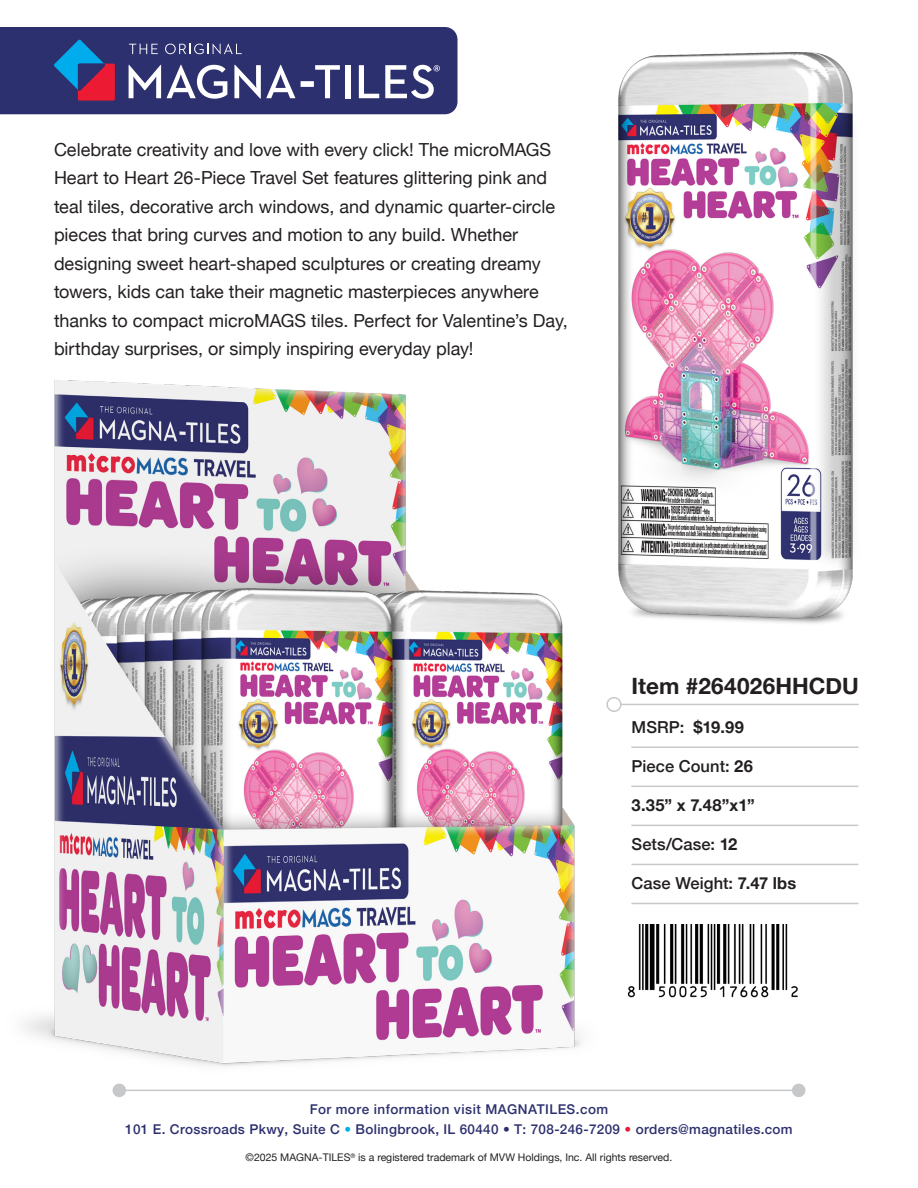
<style>
.page{position:relative;width:918px;height:1188px;background:#fff}
.page>*{position:absolute;margin:0;border:0;box-sizing:border-box;transform-origin:0 0}
.t1{font:700 22.5px "Helvetica Neue";letter-spacing:.005em;color:#231f20}
.t2{font:18px/28.5px "Helvetica Neue";color:#231f20}
.t3{font:500 16.5px "Helvetica Neue";letter-spacing:.005em;color:#231f20}
.t4{font:700 16.5px "Helvetica Neue";letter-spacing:.025em;color:#231f20}
.t5{font:500 13.5px/20.2px "Helvetica Neue";letter-spacing:.025em;color:#2d306e;text-align:center}
.t6{font:10.5px "Helvetica Neue";color:#231f20}
.s1{font-weight:500}
.s2{font-weight:700}
.s3{color:#00aceb}
.s4{color:#ed1a33}
</style>
<div class="page">
<img style="left:618px;top:52px;width:235px;height:572px">
<img style="left:24px;top:354px;width:608px;height:734px">
<div style="left:113px;top:1084px;width:12px;height:12px;background:#c7c8ca;border-radius:50%"></div>
<div style="left:113px;top:1084px;width:13px;height:13px;border:2px solid #c7c8ca;border-radius:50%"></div>
<div style="left:793px;top:1084px;width:12px;height:12px;background:#c7c8ca;border-radius:50%"></div>
<div style="left:792px;top:1084px;width:13px;height:13px;border:2px solid #c7c8ca;border-radius:50%"></div>
<hr style="left:125px;top:1090px;width:667px;height:1px;background:#c7c8ca">
<svg style="left:0;top:27px;width:458px;height:87px;background:#43457d"></svg>
<img style="left:625px;top:925px;width:173px;height:79px">
<hr style="left:631px;top:747px;width:227px;height:1px;background:#c7c8ca">
<hr style="left:631px;top:786px;width:227px;height:1px;background:#c7c8ca">
<hr style="left:631px;top:825px;width:227px;height:1px;background:#c7c8ca">
<hr style="left:631px;top:864px;width:227px;height:1px;background:#c7c8ca">
<hr style="left:631px;top:903px;width:227px;height:1px;background:#c7c8ca">
<div style="left:607px;top:698px;width:14px;height:13px;background:#fff;border-radius:50%"></div>
<div style="left:606px;top:697px;width:16px;height:15px;border:2px solid #c7c8ca;border-radius:50%"></div>
<hr style="left:620px;top:704px;width:239px;height:1px;background:#c7c8ca">
<p class="t2" style="left:54px;top:136px;width:515px">Celebrate creativity and love with every click! The microMAGS Heart to Heart 26-Piece Travel Set features glittering pink and teal tiles, decorative arch windows, and dynamic quarter-circle pieces that bring curves and motion to any build. Whether designing sweet heart-shaped sculptures or creating dreamy towers, kids can take their magnetic masterpieces anywhere thanks to compact microMAGS tiles. Perfect for Valentine’s Day, birthday surprises, or simply inspiring everyday play!</p>
<p class="t1" style="left:632px;top:668px;width:229px">Item #264026HHCDU</p>
<p class="t4" style="left:632px;top:714px;width:114px"><span class="s1">MSRP:</span> $19.99</p>
<p class="t3" style="left:632px;top:753px;width:123px">Piece Count: <span class="s2">26</span></p>
<p class="t4" style="left:632px;top:792px;width:125px">3.35” x 7.48”x1”</p>
<p class="t3" style="left:632px;top:831px;width:107px">Sets/Case: <span class="s2">12</span></p>
<p class="t3" style="left:632px;top:870px;width:166px">Case Weight: <span class="s2">7.47 lbs</span></p>
<p class="t5" style="left:125px;top:1098px;width:669px">For more information visit MAGNATILES.com<br>101 E. Crossroads Pkwy, Suite C <span class="s3">•</span> Bolingbrook, IL 60440 • T: 708-246-7209 <span class="s4">•</span> orders@magnatiles.com</p>
<p class="t6" style="left:246px;top:1150px;width:428px">©2025 MAGNA-TILES<sup>®</sup> is a registered trademark of MVW Holdings, Inc. All rights reserved.</p>
</div>
